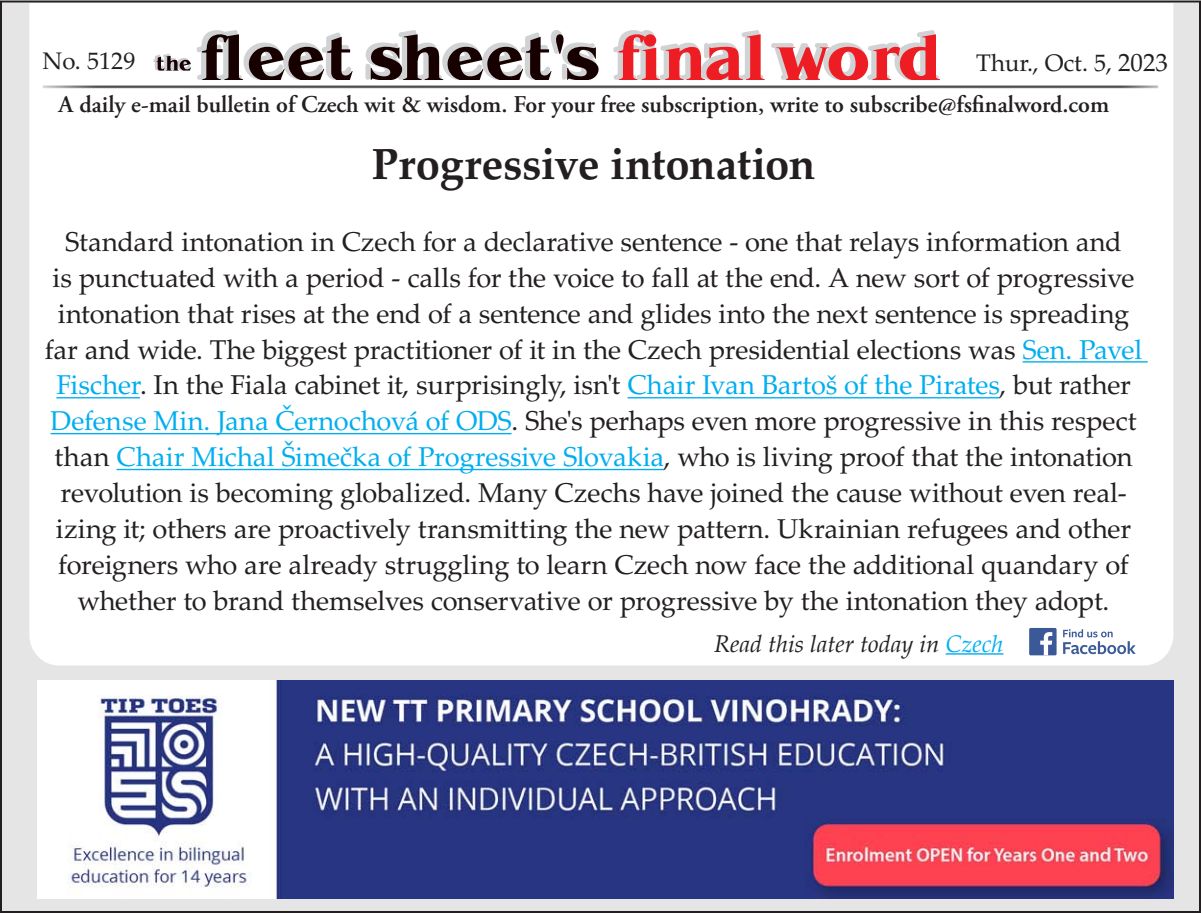
<style>
.page{position:relative;width:1201px;height:913px;background:#fff}
.page>*{position:absolute;margin:0;border:0;box-sizing:border-box;transform-origin:0 0}
.t1{font:700 43.6px "Palatino LTCE";letter-spacing:-.005em;color:#231f20}
.t2{font:27.2px/35.8px "Palatino LTCE";letter-spacing:-.01em;color:#231f20;text-align:center}
.t3{font:600 24px "Adobe Garamond Pro";color:#231f20}
.t4{font:italic 24px "Palatino";color:#231f20}
.t5{font:24px "Palatino LTCE";letter-spacing:.005em;color:#231f20}
.s1{font-size:25px}
.s2{color:#00aeef}
</style>
<div class="page">
<div style="left:1px;top:1px;width:1198px;height:910px;background:#e5e5e5"></div>
<div style="left:28px;top:1px;width:1146px;height:665px;background:#fff"></div>
<img style="left:40px;top:83px;width:1120px;height:7px">
<svg style="left:153px;top:30px;width:446px;height:50px"></svg>
<svg style="left:611px;top:30px;width:328px;height:50px"></svg>
<hr style="left:945px;top:653px;width:58px;height:1px;background:#00aeef">
<svg style="left:1062px;top:629px;width:73px;height:25px"></svg>
<div style="left:1028px;top:627px;width:28px;height:28px;background:#3b5998;border-radius:2px"></div>
<svg style="left:1040px;top:632px;width:12px;height:23px"></svg>
<hr style="left:1022px;top:361px;width:125px;height:1px;background:#00aeef">
<hr style="left:56px;top:397px;width:84px;height:1px;background:#00aeef">
<hr style="left:627px;top:397px;width:372px;height:1px;background:#00aeef">
<hr style="left:51px;top:433px;width:460px;height:1px;background:#00aeef">
<hr style="left:116px;top:468px;width:547px;height:2px;background:#00aeef">
<img style="left:37px;top:680px;width:1136px;height:218px">
<p class="t5" style="left:42px;top:47px;width:94px">No. 5129</p>
<p class="t5" style="left:975px;top:49px;width:193px">Thur., Oct. 5, <span class="s1">2023</span></p>
<p class="t3" style="left:59px;top:90px;width:1051px">A daily e-mail bulletin of Czech wit &amp; wisdom. For your free subscription, write to subscribe@fsfinalword.com</p>
<p class="t1" style="left:371px;top:138px;width:445px">Progressive intonation</p>
<p class="t2" style="left:45px;top:224px;width:1098px">Standard intonation in Czech for a declarative sentence - one that relays information and<br>is punctuated with a period - calls for the voice to fall at the end. A new sort of progressive intonation that rises at the end of a sentence and glides into the next sentence is spreading far and wide. The biggest practitioner of it in the Czech presidential elections was <span class="s2">Sen. Pavel Fischer</span>. In the Fiala cabinet it, surprisingly, isn't <span class="s2">Chair Ivan Bartoš of the Pirates</span>, but rather <span class="s2">Defense Min. Jana Černochová of ODS</span>. She's perhaps even more progressive in this respect than <span class="s2">Chair Michal Šimečka of Progressive Slovakia</span>, who is living proof that the intonation revolution is becoming globalized. Many Czechs have joined the cause without even real&shy;izing it; others are proactively transmitting the new pattern. Ukrainian refugees and other foreigners who are already struggling to learn Czech now face the additional quandary of whether to brand themselves conservative or progressive by the intonation they adopt.</p>
<p class="t4" style="left:714px;top:623px;width:291px">Read this later today in <span class="s2">Czech</span></p>
</div>
